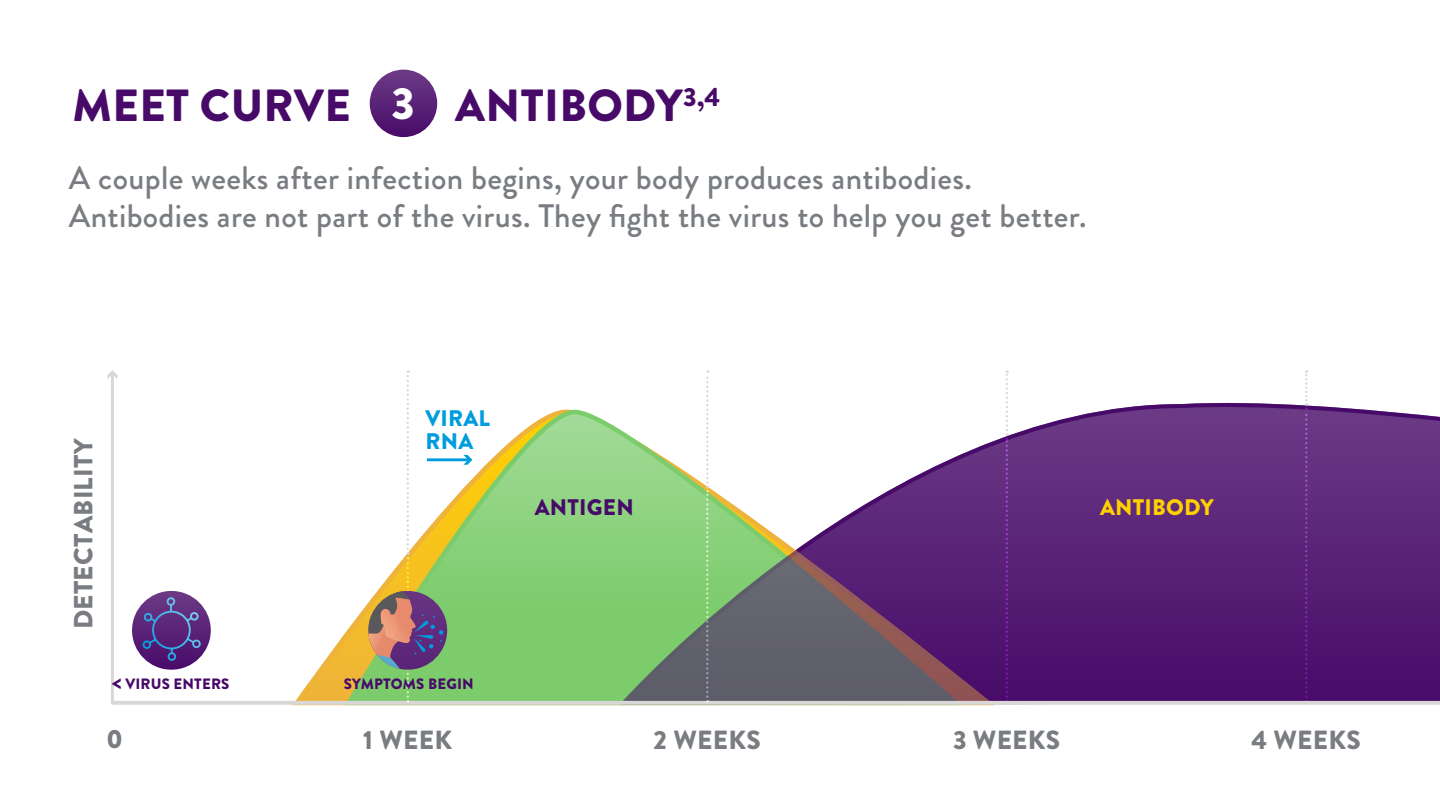
<style>
.page{position:relative;width:1440px;height:810px;background:#fff}
.page>*{position:absolute;margin:0;border:0;box-sizing:border-box;transform-origin:0 0}
.t1{font:900 45px "Brandon Grotesque";letter-spacing:.01em;color:#470a68}
.t2{font:900 45px "Brandon Grotesque";color:#fff}
.t3{font:500 32.5px/37.5px "Brandon Grotesque";letter-spacing:.01em;color:#797d82}
.t4{font:900 26.25px "Brandon Grotesque";letter-spacing:.01em;color:#797d82}
.t5{font:900 22.5px "Brandon Grotesque";letter-spacing:.01em;color:#ffd100}
.t6{font:900 22.5px/22.5px "Brandon Grotesque";letter-spacing:.01em;color:#009cde}
.t7{font:900 22.5px "Brandon Grotesque";letter-spacing:.01em;color:#470a68}
.t8{font:900 15px "Brandon Grotesque";letter-spacing:.01em;color:#470a68}
.s1{font-size:22.5px}
</style>
<div class="page">
<svg style="left:292px;top:634px;width:701px;height:72px"></svg>
<svg style="left:344px;top:409px;width:616px;height:297px"></svg>
<svg style="left:620px;top:403px;width:820px;height:298px"></svg>
<svg style="left:1006px;top:370px;width:2px;height:331px"></svg>
<svg style="left:1305px;top:370px;width:2px;height:331px"></svg>
<hr style="left:114px;top:701px;width:1326px;height:4px;background:#d9d7d5">
<hr style="left:111px;top:373px;width:3px;height:330px;background:#d9d7d5">
<svg style="left:108px;top:370px;width:9px;height:9px"></svg>
<svg style="left:132px;top:591px;width:79px;height:79px"></svg>
<svg style="left:142px;top:596px;width:60px;height:66px"></svg>
<svg style="left:706px;top:370px;width:2px;height:332px"></svg>
<svg style="left:368px;top:370px;width:75px;height:332px"></svg>
<hr style="left:427px;top:458px;width:42px;height:3px;background:#009cde">
<svg style="left:463px;top:455px;width:9px;height:10px"></svg>
<div style="left:370px;top:70px;width:67px;height:67px;background:linear-gradient(to bottom,#6c3b86,#480b69);border-radius:34px"></div>
<h1 class="t1" style="left:73px;top:74px;width:280px">MEET CURVE</h1>
<h1 class="t1" style="left:455px;top:74px;width:267px">ANTIBODY<sup>3,4</sup></h1>
<h1 class="t2" style="left:391px;top:72px;width:25px">3</h1>
<p class="t3" style="left:69px;top:160px;width:1019px">A couple weeks after infection begins, your body produces antibodies.<br>Antibodies are not part of the virus. They fight the virus to help you get better.</p>
<p class="t4" style="left:65px;top:629px;width:193px;rotate:-90deg">DETECTABILITY</p>
<p class="t6" style="left:425px;top:407px;width:66px">VIRAL<br>RNA</p>
<p class="t7" style="left:535px;top:491px;width:100px">ANTIGEN</p>
<p class="t5" style="left:1100px;top:491px;width:115px">ANTIBODY</p>
<p class="t8" style="left:112px;top:673px;width:119px"><span class="s1">&lt;</span> VIRUS ENTERS</p>
<p class="t8" style="left:344px;top:673px;width:131px">SYMPTOMS BEGIN</p>
<p class="t4" style="left:106px;top:720px;width:18px">0</p>
<p class="t4" style="left:363px;top:721px;width:90px">1 WEEK</p>
<p class="t4" style="left:654px;top:721px;width:109px">2 WEEKS</p>
<p class="t4" style="left:953px;top:721px;width:109px">3 WEEKS</p>
<p class="t4" style="left:1251px;top:721px;width:111px">4 WEEKS</p>
</div>
